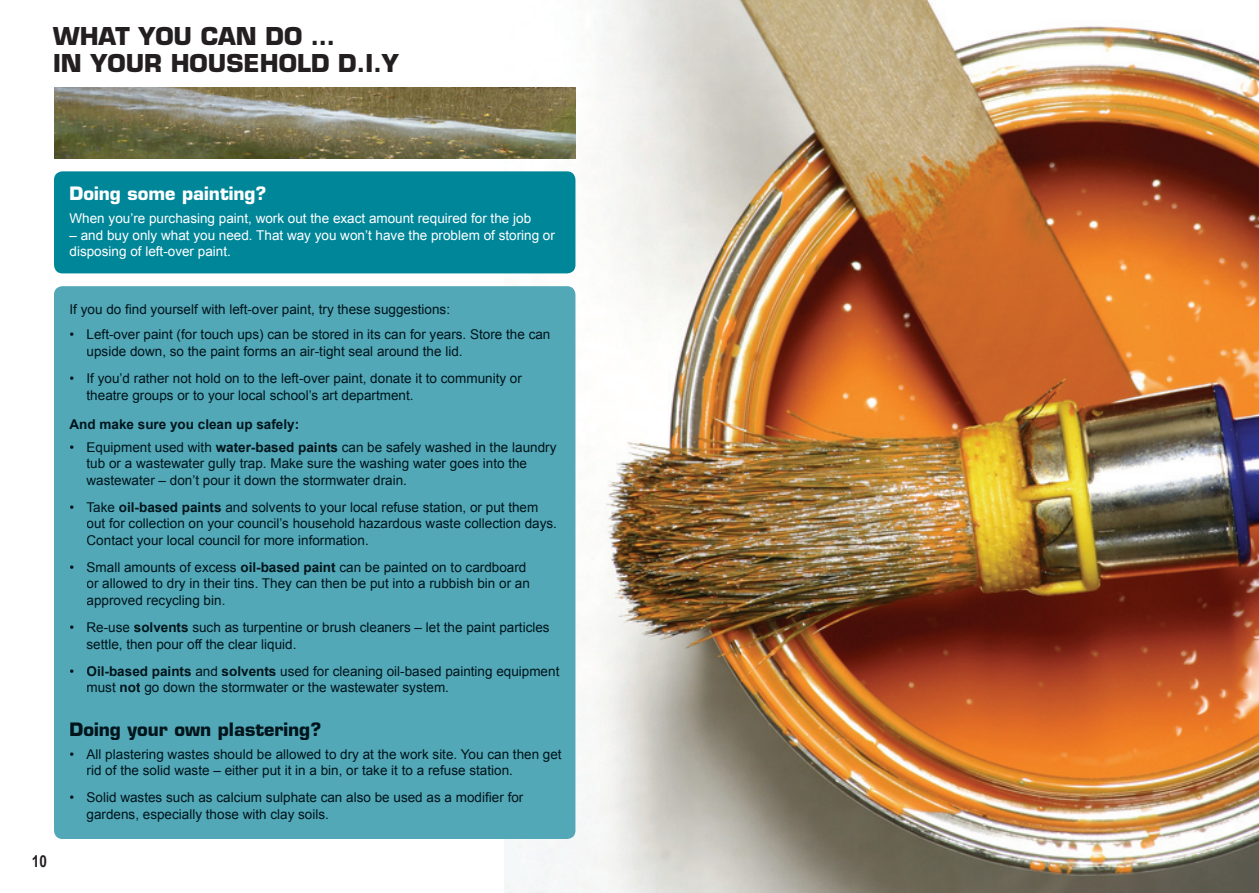
<style>
.page{position:relative;width:1259px;height:893px;background:#fff}
.page>*{position:absolute;margin:0;border:0;box-sizing:border-box;transform-origin:0 0}
.t1{font:700 24px/27px "Eurostile";color:#231f20}
.t2{font:700 18px "Eurostile";color:#00141b}
.t3{font:700 18px "Eurostile";color:#fff}
.t4{font:700 16.5px "Arial Narrow";color:#231f20}
.t5{font:13.5px/16.5px "Arial";color:#00141b}
.t6{font:13.5px/16.5px "Arial";color:#fff}
.t7{font:700 13.5px "Arial";color:#00141b}
.s1{font-weight:700}
</style>
<div class="page">
<img style="left:504px;top:0;width:755px;height:893px">
<div style="left:54px;top:286px;width:521px;height:553px;background:#52a8b7;border-radius:9px"></div>
<div style="left:54px;top:171px;width:521px;height:102px;background:#008699;border-radius:9px"></div>
<img style="left:54px;top:88px;width:521px;height:71px">
<h1 class="t1" style="left:53px;top:22px;width:347px">WHAT YOU CAN DO …<br>IN YOUR HOUSEHOLD D.I.Y</h1>
<h2 class="t3" style="left:70px;top:183px;width:198px">Doing some painting?</h2>
<p class="t6" style="left:70px;top:210px;width:463px">When you’re purchasing paint, work out the exact amount required for the job</p>
<p class="t6" style="left:70px;top:227px;width:487px">– and buy only what you need. That way you won’t have the problem of storing or disposing of left-over paint.</p>
<p class="t4" style="left:32px;top:852px;width:17px">10</p>
<p class="t5" style="left:70px;top:301px;width:382px">If you do find yourself with left-over paint, try these suggestions:</p>
<p class="t5" style="left:87px;top:326px;width:465px;text-indent:-17px">• Left-over paint (for touch ups) can be stored in its can for years. Store the can upside down, so the paint forms an air-tight seal around the lid.</p>
<p class="t5" style="left:87px;top:370px;width:437px;text-indent:-17px">• If you’d rather not hold on to the left-over paint, donate it to community or theatre groups or to your local school’s art department.</p>
<p class="t7" style="left:70px;top:416px;width:231px">And make sure you clean up safely:</p>
<p class="t5" style="left:87px;top:439px;width:471px;text-indent:-17px">• Equipment used with <span class="s1">water-based paints</span> can be safely washed in the laundry tub or a wastewater gully trap. Make sure the washing water goes into the wastewater – don’t pour it down the stormwater drain.</p>
<p class="t5" style="left:87px;top:499px;width:472px;text-indent:-17px">• Take <span class="s1">oil-based paints</span> and solvents to your local refuse station, or put them out for collection on your council’s household hazardous waste collection days.<br>Contact your local council for more information.</p>
<p class="t5" style="left:87px;top:559px;width:445px;text-indent:-17px">• Small amounts of excess <span class="s1">oil-based paint</span> can be painted on to cardboard or allowed to dry in their tins. They can then be put into a rubbish bin or an approved recycling bin.</p>
<p class="t5" style="left:87px;top:619px;width:464px;text-indent:-17px">• Re-use <span class="s1">solvents</span> such as turpentine or brush cleaners – let the paint particles settle, then pour off the clear liquid.</p>
<p class="t5" style="left:87px;top:663px;width:474px;text-indent:-17px">• <span class="s1">Oil-based paints</span> and <span class="s1">solvents</span> used for cleaning oil-based painting equipment must <span class="s1">not</span> go down the stormwater or the wastewater system.</p>
<h2 class="t2" style="left:70px;top:718px;width:253px">Doing your own plastering?</h2>
<p class="t5" style="left:87px;top:746px;width:477px;text-indent:-17px">• All plastering wastes should be allowed to dry at the work site. You can then get rid of the solid waste – either put it in a bin, or take it to a refuse station.</p>
<p class="t5" style="left:87px;top:789px;width:438px;text-indent:-17px">• Solid wastes such as calcium sulphate can also be used as a modifier for gardens, especially those with clay soils.</p>
</div>
